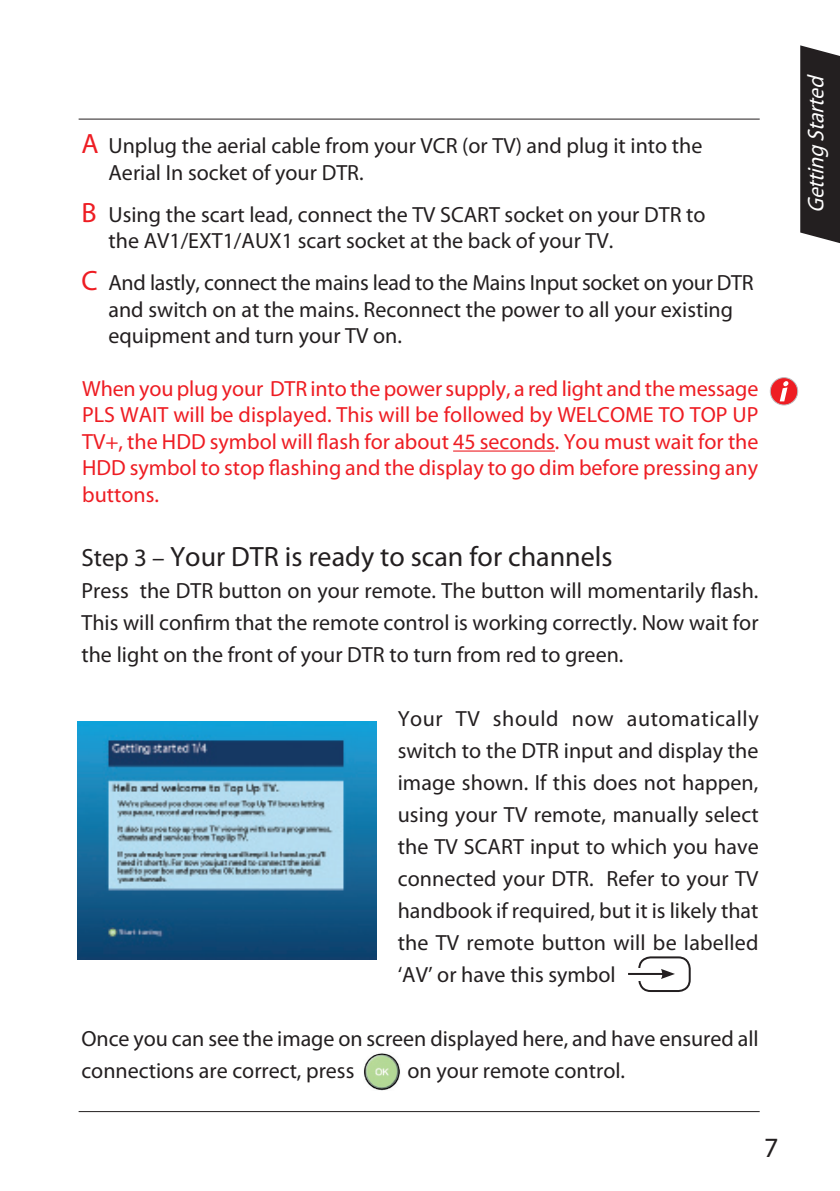
<style>
.page{position:relative;width:840px;height:1191px;background:#fff}
.page>*{position:absolute;margin:0;border:0;box-sizing:border-box;transform-origin:0 0}
.t1{font:28px "Myriad Pro";color:#231f20}
.t2{font:italic 22.8px "Myriad Pro";color:#fff;scale:.93 1}
.t3{font:22px/32px "Myriad Pro";color:#231f20}
.t4{font:22px/26.4px "Myriad Pro";color:#ee1d23;text-align:justify}
.s1{font-size:28px;color:#ee1d23}
.s2{font-size:25px}
</style>
<div class="page">
<hr style="left:79px;top:1111px;width:680px;height:1px;background:#231f20">
<hr style="left:79px;top:119px;width:680px;height:1px;background:#231f20">
<hr style="left:453px;top:450px;width:101px;height:1px;background:#ee1d23">
<img style="left:364px;top:1053px;width:36px;height:37px">
<img style="left:77px;top:721px;width:299px;height:238px">
<div style="left:638px;top:956px;width:52px;height:36px;border:2px solid #231f20;border-radius:11px"></div>
<div style="left:635px;top:968px;width:10px;height:12px;background:#fff"></div>
<hr style="left:627px;top:973px;width:36px;height:2px;background:#231f20">
<svg style="left:661px;top:969px;width:13px;height:10px"></svg>
<svg style="left:800px;top:45px;width:39px;height:198px;background:#302c2d"></svg>
<svg style="left:769px;top:377px;width:28px;height:28px"></svg>
<div style="left:769px;top:377px;width:28px;height:28px;border:1px solid #bcbdc0;border-radius:50%"></div>
<svg style="left:779px;top:381px;width:9px;height:20px"></svg>
<p class="t3" style="left:108px;top:132px;width:595px;line-height:26.4px;text-indent:-27px"><span class="s1">A</span> Unplug the aerial cable from your VCR (or TV) and plug it into the<br>Aerial In socket of your DTR.</p>
<p class="t3" style="left:108px;top:201px;width:598px;line-height:26.4px;text-indent:-27px"><span class="s1">B</span> Using the scart lead, connect the TV SCART socket on your DTR to the AV1/EXT1/AUX1 scart socket at the back of your TV.</p>
<p class="t3" style="left:108px;top:269px;width:646px;line-height:26.4px;text-indent:-27px"><span class="s1">C</span> And lastly, connect the mains lead to the Mains Input socket on your DTR and switch on at the mains. Reconnect the power to all your existing equipment and turn your TV on.</p>
<p class="t4" style="left:82px;top:375px;width:677px">When you plug your DTR into the power supply, a red light and the message PLS WAIT will be displayed. This will be followed by WELCOME TO TOP UP TV+, the HDD symbol will flash for about 45 seconds. You must wait for the HDD symbol to stop flashing and the display to go dim before pressing any buttons.</p>
<p class="t1" style="left:81px;top:539px;width:532px"><span class="s2">Step 3 –</span> Your DTR is ready to scan for channels</p>
<p class="t3" style="left:81px;top:574px;width:678px;text-align:justify">Press the DTR button on your remote. The button will momentarily flash.<br>This will confirm that the remote control is working correctly. Now wait for the light on the front of your DTR to turn from red to green.</p>
<p class="t3" style="left:397px;top:702px;width:362px;text-align:justify">Your TV should now automatically switch to the DTR input and display the image shown. If this does not happen, using your TV remote, manually select the TV SCART input to which you have connected your DTR. Refer to your TV handbook if required, but it is likely that the TV remote button will be labelled ‘AV’ or have this symbol</p>
<p class="t3" style="left:81px;top:1022px;width:678px">Once you can see the image on screen displayed here, and have ensured all connections are correct, press</p>
<p class="t3" style="left:407px;top:1054px;width:219px">on your remote control.</p>
<p class="t1" style="left:763px;top:1130px;width:16px">7</p>
<p class="t2" style="left:801px;top:213px;width:156px;rotate:-90deg">GettingStarted</p>
</div>
